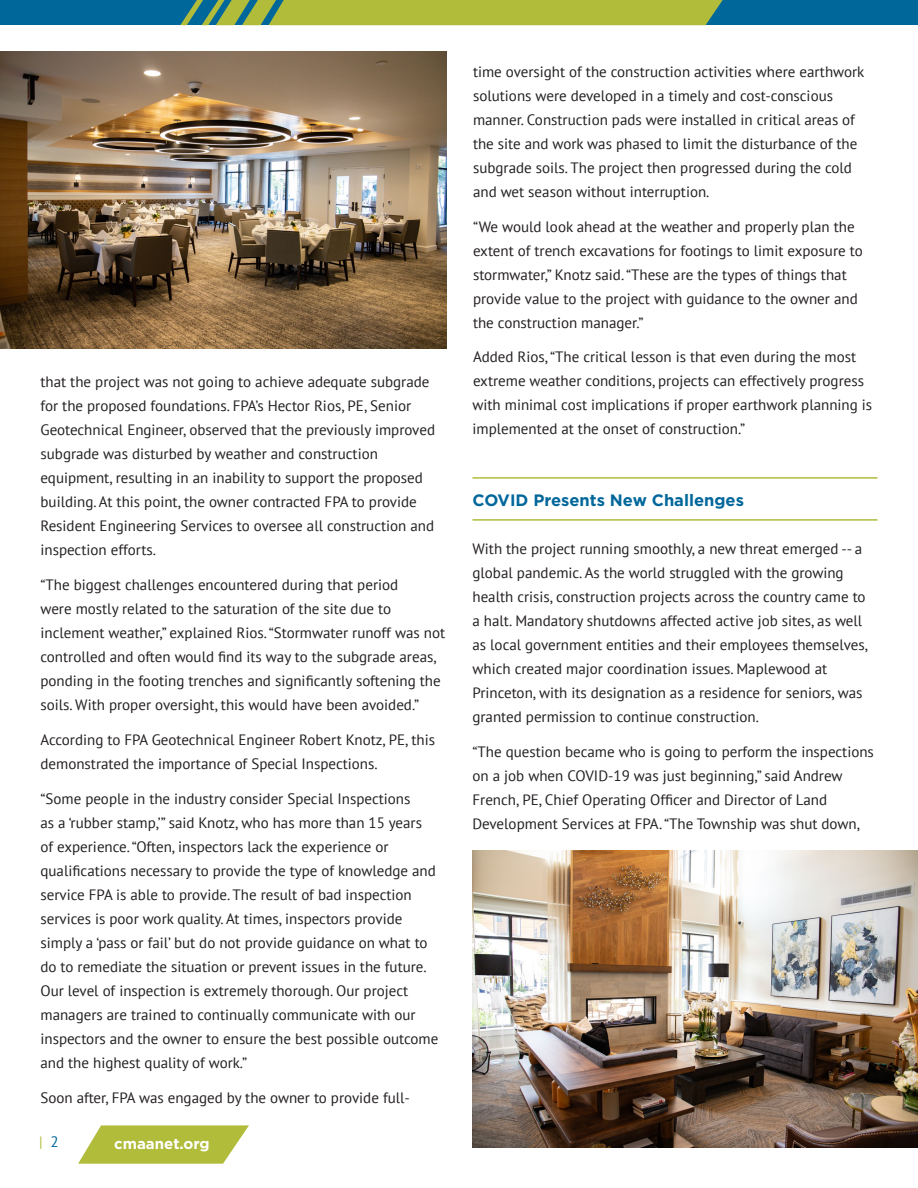
<style>
.page{position:relative;width:918px;height:1188px;background:#fff}
.page>*{position:absolute;margin:0;border:0;box-sizing:border-box;transform-origin:0 0}
.Heading_2{font:700 16.5px "Gotham";color:#00679b}
.BodyText{font:15px/24px "PT Sans";color:#231f20}
.t1{font:700 15px "Gotham";color:#fff}
.t2{font:15px "PT Sans";color:#b0bc3a}
.s1{color:#00679b}
</style>
<div class="page">
<svg style="left:78px;top:1125px;width:171px;height:39px;background:#bcc659"></svg>
<div style="left:0;top:0;width:918px;height:25px;background:#00679b"></div>
<svg style="left:180px;top:0;width:543px;height:25px;background:#9db343"></svg>
<hr style="left:472px;top:477px;width:406px;height:2px;background:#b0bc3a">
<hr style="left:472px;top:519px;width:406px;height:2px;background:#b0bc3a">
<img style="left:1px;top:52px;width:445px;height:297px">
<img style="left:472px;top:851px;width:446px;height:297px">
<p class="BodyText" style="left:40px;top:370px;width:396px">that the project was not going to achieve adequate subgrade for the proposed foundations. FPA’s Hector Rios, PE, Senior Geotechnical Engineer, observed that the previously improved subgrade was disturbed by weather and construction equipment, resulting in an inability to support the proposed building. At this point, the owner contracted FPA to provide Resident Engineering Services to oversee all construction and inspection efforts.</p>
<p class="BodyText" style="left:40px;top:573px;width:406px">“The biggest challenges encountered during that period<br>were mostly related to the saturation of the site due to inclement weather,” explained Rios. “Stormwater runoff was not controlled and often would find its way to the subgrade areas, ponding in the footing trenches and significantly softening the soils. With proper oversight, this would have been avoided.”</p>
<p class="BodyText" style="left:40px;top:727px;width:396px">According to FPA Geotechnical Engineer Robert Knotz, PE, this demonstrated the importance of Special Inspections.</p>
<p class="BodyText" style="left:40px;top:786px;width:399px">“Some people in the industry consider Special Inspections<br>as a ‘rubber stamp,’” said Knotz, who has more than 15 years of experience. “Often, inspectors lack the experience or qualifications necessary to provide the type of knowledge and service FPA is able to provide. The result of bad inspection services is poor work quality. At times, inspectors provide simply a ‘pass or fail’ but do not provide guidance on what to do to remediate the situation or prevent issues in the future.<br>Our level of inspection is extremely thorough. Our project managers are trained to continually communicate with our inspectors and the owner to ensure the best possible outcome and the highest quality of work.”</p>
<p class="BodyText" style="left:40px;top:1085px;width:371px">Soon after, FPA was engaged by the owner to provide full-</p>
<p class="t2" style="left:39px;top:1132px;width:21px">| <span class="s1">2</span></p>
<p class="t1" style="left:114px;top:1134px;width:97px">cmaanet.org</p>
<p class="BodyText" style="left:473px;top:59px;width:393px">time oversight of the construction activities where earthwork solutions were developed in a timely and cost-conscious manner. Construction pads were installed in critical areas of the site and work was phased to limit the disturbance of the subgrade soils. The project then progressed during the cold and wet season without interruption.</p>
<p class="BodyText" style="left:473px;top:214px;width:391px">“We would look ahead at the weather and properly plan the extent of trench excavations for footings to limit exposure to stormwater,” Knotz said. “These are the types of things that provide value to the project with guidance to the owner and the construction manager.”</p>
<p class="BodyText" style="left:472px;top:345px;width:401px">Added Rios, “The critical lesson is that even during the most extreme weather conditions, projects can effectively progress with minimal cost implications if proper earthwork planning is implemented at the onset of construction.”</p>
<p class="Heading_2" style="left:472px;top:489px;width:273px">COVID Presents New Challenges</p>
<p class="BodyText" style="left:472px;top:536px;width:397px">With the project running smoothly, a new threat emerged -- a global pandemic. As the world struggled with the growing health crisis, construction projects across the country came to a halt. Mandatory shutdowns affected active job sites, as well as local government entities and their employees themselves, which created major coordination issues. Maplewood at Princeton, with its designation as a residence for seniors, was granted permission to continue construction.</p>
<p class="BodyText" style="left:472px;top:739px;width:403px">“The question became who is going to perform the inspections on a job when COVID-19 was just beginning,” said Andrew French, PE, Chief Operating Officer and Director of Land Development Services at FPA. “The Township was shut down,</p>
</div>
